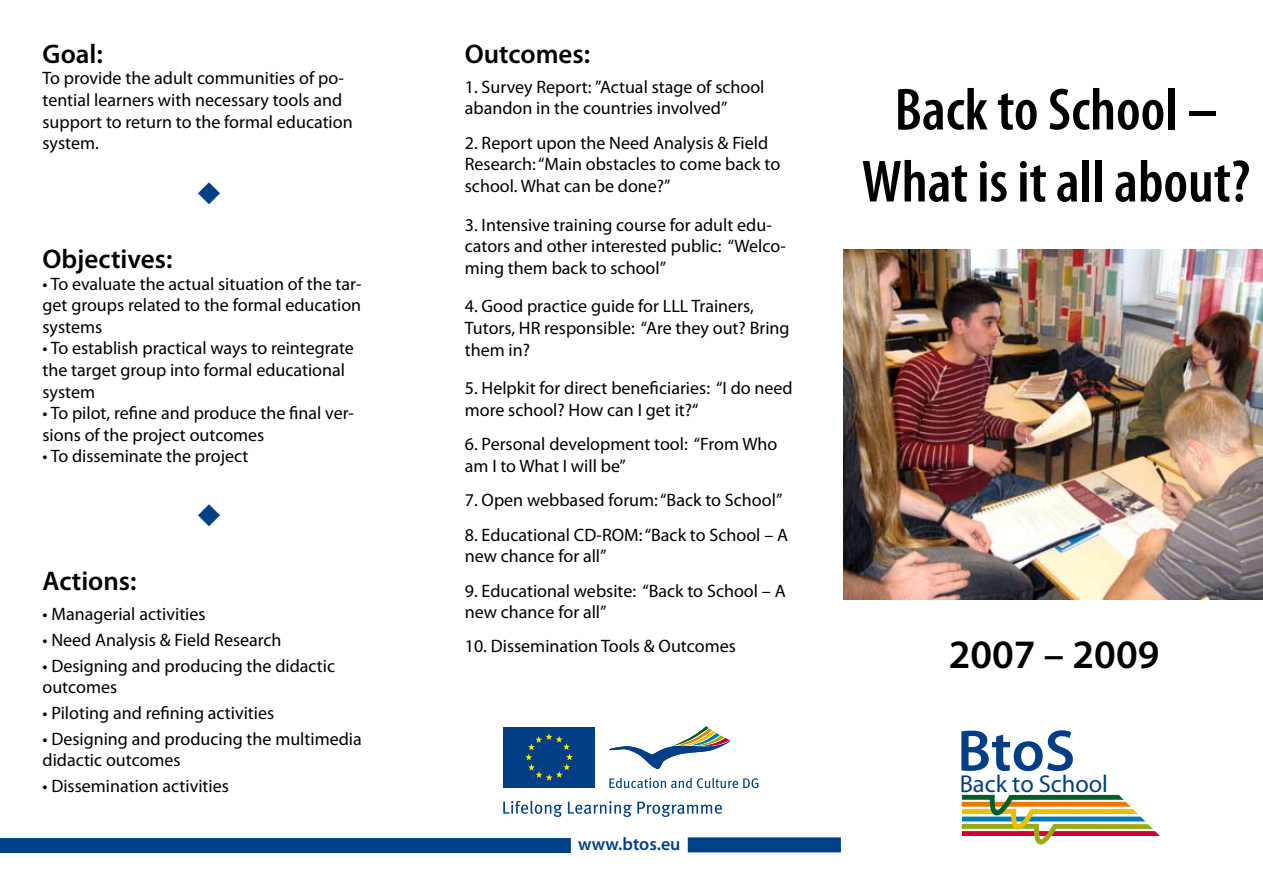
<style>
.page{position:relative;width:1263px;height:893px;background:#fff}
.page>*{position:absolute;margin:0;border:0;box-sizing:border-box;transform-origin:0 0}
.t1{font:600 condensed 60px/72px "Myriad Pro";color:#000;text-align:center}
.t2{font:600 58.65px "Myriad Pro";color:#003f85}
.t3{font:600 40.5px "Myriad Pro";color:#000}
.t4{font:600 27px "Myriad Pro";color:#000}
.t5{font:24.45px "Myriad Pro";color:#003f85}
.t6{font:18px/21.6px "Myriad Pro";color:#000}
.t7{font:600 18px "Myriad Pro";color:#004085}
</style>
<div class="page">
<svg style="left:961px;top:794px;width:199px;height:51px"></svg>
<svg style="left:503px;top:801px;width:59px;height:16px"></svg>
<svg style="left:568px;top:801px;width:154px;height:16px"></svg>
<svg style="left:609px;top:778px;width:149px;height:10px"></svg>
<div style="left:503px;top:727px;width:92px;height:61px;background:#003f85"></div>
<svg style="left:525px;top:733px;width:48px;height:48px"></svg>
<svg style="left:609px;top:726px;width:122px;height:43px"></svg>
<div style="left:0;top:838px;width:571px;height:15px;background:#004085"></div>
<div style="left:688px;top:837px;width:153px;height:15px;background:#004085"></div>
<img style="left:843px;top:250px;width:420px;height:349px">
<h3 class="t4" style="left:43px;top:37px;width:62px">Goal:</h3>
<p class="t6" style="left:43px;top:67px;width:312px">To provide the adult communities of po&shy;tential learners with necessary tools and support to return to the formal education system.</p>
<h3 class="t4" style="left:43px;top:242px;width:131px">Objectives:</h3>
<p class="t6" style="left:43px;top:272px;width:320px;text-align:justify">• To evaluate the actual situation of the tar&shy;get groups related to the formal education systems</p>
<p class="t6" style="left:43px;top:337px;width:313px">• To establish practical ways to reintegrate the target group into formal educational system</p>
<p class="t6" style="left:43px;top:402px;width:313px">• To pilot, refine and pro-duce the final ver&shy;sions of the project out-co-mes</p>
<p class="t6" style="left:43px;top:445px;width:207px">• To disseminate the project</p>
<h3 class="t4" style="left:43px;top:563px;width:96px">Actions:</h3>
<p class="t6" style="left:43px;top:603px;width:165px">• Managerial activities</p>
<p class="t6" style="left:43px;top:629px;width:241px">• Need Analysis &amp; Field Research</p>
<p class="t6" style="left:43px;top:654px;width:294px">• Designing and producing the didactic outcomes</p>
<p class="t6" style="left:43px;top:702px;width:233px">• Piloting and refining activities</p>
<p class="t6" style="left:43px;top:728px;width:321px">• Designing and producing the multimedia didactic outcomes</p>
<p class="t6" style="left:43px;top:775px;width:188px">• Dissemination activities</p>
<h3 class="t4" style="left:465px;top:37px;width:127px">Outcomes:</h3>
<p class="t6" style="left:465px;top:76px;width:301px">1. Survey Report: ”Actual stage of school abandon in the countries involved”</p>
<p class="t6" style="left:465px;top:132px;width:317px">2. Report upon the Need Analysis &amp; Field<br>Research: “Main obstacles to come back to school. What can be done?”</p>
<p class="t6" style="left:465px;top:214px;width:323px">3. Intensive training course for adult edu&shy;cators and other interested public: “Welco&shy;ming them back to school”</p>
<p class="t6" style="left:465px;top:295px;width:326px">4. Good practice guide for LLL Trainers,<br>Tutors, HR responsible: “Are they out? Bring them in?</p>
<p class="t6" style="left:465px;top:377px;width:329px">5. Helpkit for direct beneficiaries: “I do need more school? How can I get it?“</p>
<p class="t6" style="left:465px;top:433px;width:314px">6. Personal development tool: “From Who am I to What I will be”</p>
<p class="t6" style="left:465px;top:489px;width:319px">7. Open webbased forum: “Back to School”</p>
<p class="t6" style="left:465px;top:523px;width:325px">8. Educational CD-ROM: “Back to School – A new chance for all”</p>
<p class="t6" style="left:465px;top:579px;width:322px">9. Educational website: “Back to School – A new chance for all”</p>
<p class="t6" style="left:465px;top:635px;width:272px">10. Dissemination Tools &amp; Outcomes</p>
<p class="t7" style="left:578px;top:833px;width:104px">www.btos.eu</p>
<h1 class="t1" style="left:862px;top:73px;width:390px">Back to School –<br>What is it all about?</h1>
<h3 class="t3" style="left:949px;top:629px;width:212px">2007 – 2009</h3>
<h2 class="t2" style="left:957px;top:713px;width:119px">BtoS</h2>
<h3 class="t5" style="left:960px;top:769px;width:150px">Back to School</h3>
</div>
